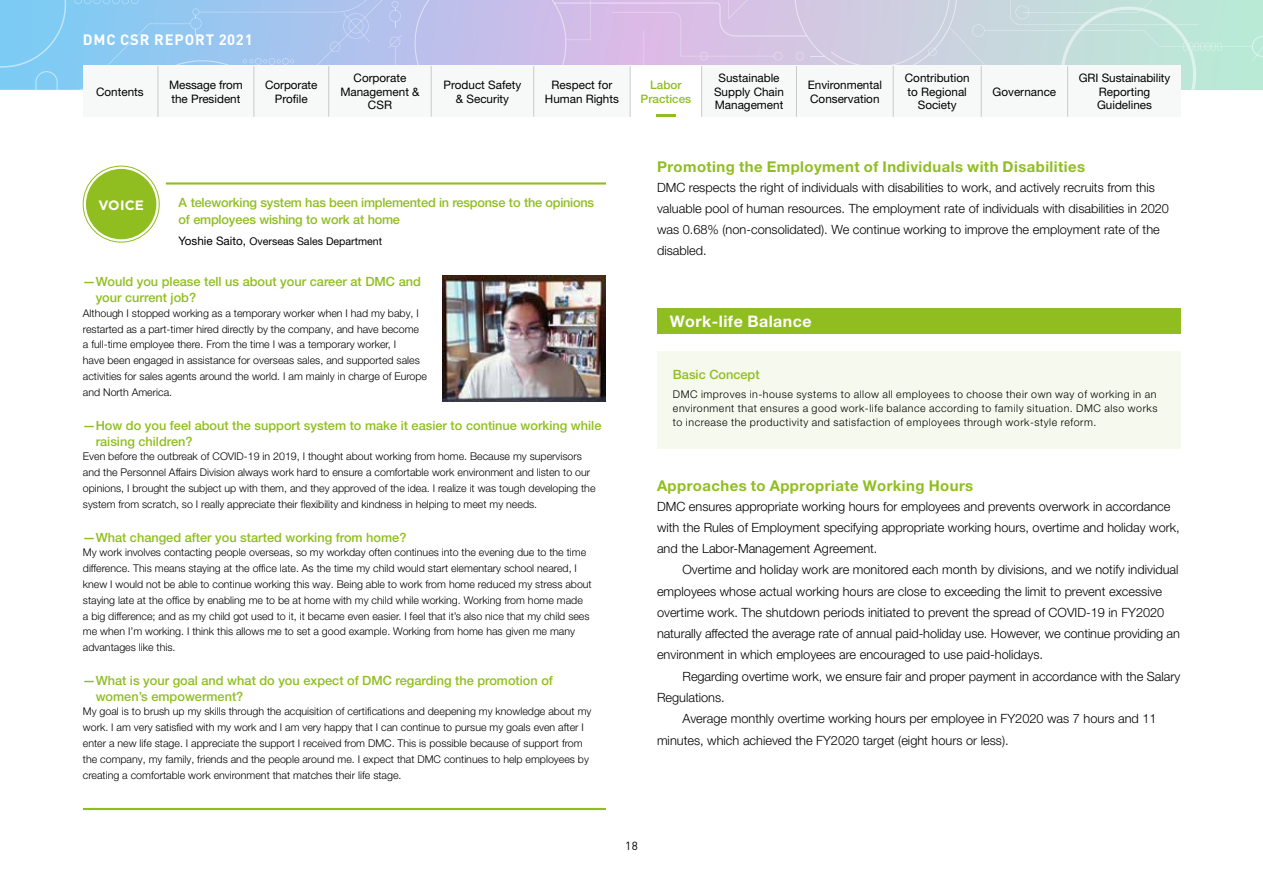
<style>
.page{position:relative;width:1263px;height:893px;background:#fff}
.page>*{position:absolute;margin:0;border:0;box-sizing:border-box;transform-origin:0 0}
.t1{font:700 15.9px "Helvetica Neue LT Pro";letter-spacing:.03em;color:#fff}
.t2{font:700 14.85px "Helvetica Neue LT Pro";letter-spacing:.03em;color:#90be20}
.t3{font:700 14.85px "DIN";letter-spacing:.06em;color:#fff}
.t4{font:700 13.65px "Gotham";letter-spacing:.01em;color:#fff}
.t5{font:300 12.75px/21.3px "Helvetica Neue LT Pro";color:#000}
.t6{font:500 12.75px/15.9px "Helvetica Neue LT Pro";color:#90be20}
.t7{font:11.7px/13.8px "Helvetica Neue LT Pro";color:#000;text-align:center}
.t8{font:500 11.7px/13.8px "Helvetica Neue LT Pro";color:#90be20;text-align:center}
.t9{font:11.7px "DIN";color:#000}
.t10{font:300 10.65px/15.9px "Helvetica Neue LT Pro";color:#000}
.t11{font:10.65px "Helvetica Neue LT Pro";color:#000}
.s1{font-size:11.7px}
</style>
<div class="page">
<svg style="left:0;top:0;width:1263px;height:89px;background:#bacce6"></svg>
<div style="left:83px;top:66px;width:1097px;height:51px;background:#f7f8f8"></div>
<div style="left:630px;top:66px;width:72px;height:51px;background:#fff"></div>
<img style="left:442px;top:276px;width:164px;height:125px">
<hr style="left:83px;top:808px;width:523px;height:2px;background:#90be20">
<hr style="left:166px;top:182px;width:440px;height:3px;background:#90be20">
<div style="left:86px;top:169px;width:70px;height:70px;background:#90be20;border-radius:50%"></div>
<div style="left:83px;top:166px;width:76px;height:76px;border:1px solid #90be20;border-radius:50%"></div>
<div style="left:657px;top:308px;width:523px;height:26px;background:#90be20"></div>
<div style="left:657px;top:351px;width:523px;height:98px;background:#f6f9ed"></div>
<hr style="left:158px;top:66px;width:1px;height:51px;background:#c9caca">
<hr style="left:254px;top:66px;width:1px;height:51px;background:#c9caca">
<hr style="left:328px;top:66px;width:1px;height:51px;background:#c9caca">
<hr style="left:431px;top:66px;width:1px;height:51px;background:#c9caca">
<hr style="left:533px;top:66px;width:1px;height:51px;background:#c9caca">
<hr style="left:630px;top:66px;width:1px;height:51px;background:#c9caca">
<hr style="left:701px;top:66px;width:1px;height:51px;background:#c9caca">
<hr style="left:796px;top:66px;width:1px;height:51px;background:#c9caca">
<hr style="left:893px;top:66px;width:1px;height:51px;background:#c9caca">
<hr style="left:981px;top:66px;width:1px;height:51px;background:#c9caca">
<hr style="left:1067px;top:66px;width:1px;height:51px;background:#c9caca">
<hr style="left:656px;top:115px;width:20px;height:2px;background:#90be20">
<h2 class="t3" style="left:83px;top:30px;width:172px">DMC CSR REPORT 2021</h2>
<p class="t7" style="left:169px;top:77px;width:75px;text-align:left">Message from the President</p>
<p class="t7" style="left:265px;top:77px;width:54px">Corporate<br>Profile</p>
<p class="t7" style="left:340px;top:70px;width:81px">Corporate<br>Management &amp;<br>CSR</p>
<p class="t7" style="left:444px;top:77px;width:79px">Product Safety &amp; Security</p>
<p class="t7" style="left:545px;top:77px;width:75px">Respect for<br>Human Rights</p>
<p class="t7" style="left:714px;top:70px;width:71px">Sustainable<br>Supply Chain<br>Management</p>
<p class="t7" style="left:808px;top:77px;width:76px;text-align:left">Environmental<br>Conservation</p>
<p class="t7" style="left:905px;top:70px;width:66px">Contribution to Regional<br>Society</p>
<p class="t7" style="left:96px;top:84px;width:49px">Contents</p>
<p class="t8" style="left:641px;top:77px;width:52px">Labor<br>Practices</p>
<p class="t7" style="left:992px;top:84px;width:65px">Governance</p>
<p class="t7" style="left:1079px;top:70px;width:93px">GRI Sustainability<br>Reporting<br>Guidelines</p>
<p class="t4" style="left:98px;top:197px;width:47px">VOICE</p>
<p class="t6" style="left:178px;top:194px;width:417px;line-height:17px">A teleworking system has been implemented in response to the opinions of employees wishing to work at home</p>
<p class="t11" style="left:179px;top:235px;width:205px"><span class="s1">Yoshie Saito,</span> Overseas Sales Department</p>
<p class="t6" style="left:96px;top:274px;width:327px;text-indent:-13px">—Would you please tell us about your career at DMC and your current job?</p>
<p class="t10" style="left:83px;top:305px;width:346px">Although I stopped working as a temporary worker when I had my baby, I restarted as a part-timer hired directly by the company, and have become a full-time employee there. From the time I was a temporary worker, I<br>have been engaged in assistance for overseas sales, and supported sales activities for sales agents around the world. I am mainly in charge of Europe and North America.</p>
<p class="t6" style="left:96px;top:417px;width:507px;text-indent:-13px">—How do you feel about the support system to make it easier to continue working while raising children?</p>
<p class="t10" style="left:83px;top:448px;width:514px">Even before the outbreak of COVID-19 in 2019, I thought about working from home. Because my supervisors and the Personnel Affairs Division always work hard to ensure a comfortable work environment and listen to our opinions, I brought the subject up with them, and they approved of the idea. I realize it was tough developing the system from scratch, so I really appreciate their flexibility and kindness in helping to meet my needs.</p>
<p class="t6" style="left:83px;top:529px;width:325px">—What changed after you started working from home?</p>
<p class="t10" style="left:83px;top:544px;width:510px">My work involves contacting people overseas, so my workday often continues into the evening due to the time difference. This means staying at the office late. As the time my child would start elementary school neared, I knew I would not be able to continue working this way. Being able to work from home reduced my stress about staying late at the office by enabling me to be at home with my child while working. Working from home made<br>a big difference; and as my child got used to it, it became even easier. I feel that it’s also nice that my child sees me when I’m working. I think this allows me to set a good example. Working from home has given me many advantages like this.</p>
<p class="t6" style="left:96px;top:672px;width:459px;text-indent:-13px">—What is your goal and what do you expect of DMC regarding the promotion of women’s empowerment?</p>
<p class="t10" style="left:83px;top:703px;width:510px">My goal is to brush up my skills through the acquisition of certifications and deepening my knowledge about my work. I am very satisfied with my work and I am very happy that I can continue to pursue my goals even after I enter a new life stage. I appreciate the support I received from DMC. This is possible because of support from the company, my family, friends and the people around me. I expect that DMC continues to help employees by creating a comfortable work environment that matches their life stage.</p>
<h2 class="t2" style="left:657px;top:158px;width:430px">Promoting the Employment of Individuals with Disabilities</h2>
<p class="t5" style="left:657px;top:176px;width:513px">DMC respects the right of individuals with disabilities to work, and actively recruits from this valuable pool of human resources. The employment rate of individuals with disabilities in 2020 was 0.68% (non-consolidated). We continue working to improve the employment rate of the disabled.</p>
<h1 class="t1" style="left:670px;top:311px;width:143px">Work-life Balance</h1>
<p class="t6" style="left:673px;top:366px;width:88px">Basic Concept</p>
<p class="t10" style="left:673px;top:387px;width:486px;line-height:13.8px;text-align:justify">DMC improves in-house systems to allow all employees to choose their own way of working in an environment that ensures a good work-life balance according to family situation. DMC also works to increase the productivity and satisfaction of employees through work-style reform.</p>
<h2 class="t2" style="left:657px;top:477px;width:318px">Approaches to Appropriate Working Hours</h2>
<p class="t5" style="left:657px;top:495px;width:524px">DMC ensures appropriate working hours for employees and prevents overwork in accordance with the Rules of Employment specifying appropriate working hours, overtime and holiday work, and the Labor-Management Agreement.</p>
<p class="t5" style="left:657px;top:559px;width:524px;text-indent:26px">Overtime and holiday work are monitored each month by divisions, and we notify individual employees whose actual working hours are close to exceeding the limit to prevent excessive overtime work. The shutdown periods initiated to prevent the spread of COVID-19 in FY2020 naturally affected the average rate of annual paid-holiday use. However, we continue providing an environment in which employees are encouraged to use paid-holidays.</p>
<p class="t5" style="left:682px;top:665px;width:499px">Regarding overtime work, we ensure fair and proper payment in accordance with the Salary</p>
<p class="t5" style="left:657px;top:686px;width:69px">Regulations.</p>
<p class="t5" style="left:682px;top:708px;width:476px">Average monthly overtime working hours per employee in FY2020 was 7 hours and 11</p>
<p class="t5" style="left:657px;top:729px;width:353px">minutes, which achieved the FY2020 target (eight hours or less).</p>
<p class="t9" style="left:625px;top:838px;width:14px">18</p>
</div>
